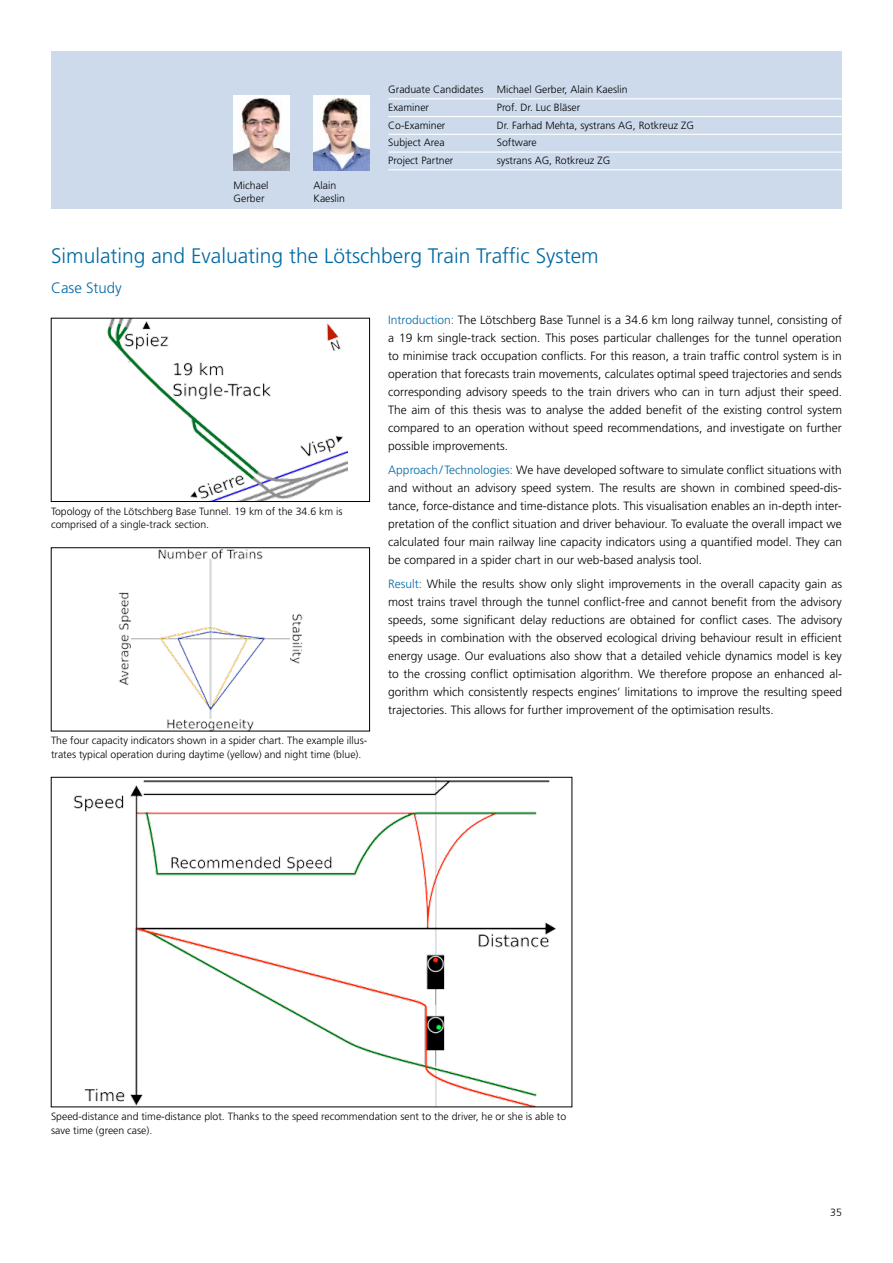
<style>
.page{position:relative;width:893px;height:1263px;background:#fff}
.page>*{position:absolute;margin:0;border:0;box-sizing:border-box;transform-origin:0 0}
.t1{font:300 21px "Frutiger LT Pro";color:#0069a5}
.t2{font:300 15px "Frutiger LT Pro";color:#0069a5}
.t3{font:300 12px/18px "Frutiger LT Pro";color:#000;text-align:justify}
.t4{font:300 10.5px/13.5px "Frutiger LT Pro";color:#000}
.s1{color:#0069a5}
</style>
<div class="page">
<div style="left:51px;top:51px;width:791px;height:157px;background:#cddaeb"></div>
<img style="left:107px;top:320px;width:241px;height:180px">
<div style="left:51px;top:318px;width:319px;height:184px;border:1px solid #000"></div>
<img style="left:118px;top:549px;width:185px;height:180px">
<img style="left:73px;top:779px;width:483px;height:326px">
<hr style="left:388px;top:98px;width:454px;height:1px;background:#fff">
<hr style="left:388px;top:116px;width:454px;height:1px;background:#fff">
<hr style="left:388px;top:134px;width:454px;height:1px;background:#fff">
<hr style="left:388px;top:151px;width:454px;height:2px;background:#fff">
<hr style="left:388px;top:169px;width:454px;height:1px;background:#fff">
<img style="left:234px;top:95px;width:56px;height:75px">
<img style="left:314px;top:95px;width:56px;height:75px">
<p class="t4" style="left:234px;top:178px;width:36px">Michael<br>Gerber</p>
<p class="t4" style="left:314px;top:178px;width:33px">Alain<br>Kaeslin</p>
<p class="t4" style="left:388px;top:83px;width:97px">Graduate Candidates</p>
<p class="t4" style="left:497px;top:83px;width:132px">Michael Gerber, Alain Kaeslin</p>
<p class="t4" style="left:388px;top:101px;width:42px">Examiner</p>
<p class="t4" style="left:497px;top:101px;width:85px">Prof. Dr. Luc Bläser</p>
<p class="t4" style="left:388px;top:118px;width:59px">Co-Examiner</p>
<p class="t4" style="left:497px;top:118px;width:199px">Dr. Farhad Mehta, systrans AG, Rotkreuz ZG</p>
<p class="t4" style="left:388px;top:136px;width:58px">Subject Area</p>
<p class="t4" style="left:497px;top:136px;width:42px">Software</p>
<p class="t4" style="left:388px;top:154px;width:67px">Project Partner</p>
<p class="t4" style="left:497px;top:154px;width:115px">systrans AG, Rotkreuz ZG</p>
<h1 class="t1" style="left:51px;top:243px;width:549px">Simulating and Evaluating the Lötschberg Train Traffic System</h1>
<p class="t2" style="left:51px;top:279px;width:72px">Case Study</p>
<p class="t4" style="left:51px;top:504px;width:293px">Topology of the Lötschberg Base Tunnel. 19 km of the 34.6 km is comprised of a single-track section.</p>
<p class="t4" style="left:51px;top:734px;width:318px">The four capacity indicators shown in a spider chart. The example illus&shy;trates typical operation during daytime (yellow) and night time (blue).</p>
<p class="t3" style="left:388px;top:311px;width:455px"><span class="s1">Introduction:</span> The Lötschberg Base Tunnel is a 34.6 km long railway tunnel, consisting of a 19 km single-track section. This poses particular challenges for the tunnel operation to minimise track occupation conflicts. For this reason, a train traffic control system is in operation that forecasts train movements, calculates optimal speed trajectories and sends corresponding advisory speeds to the train drivers who can in turn adjust their speed.<br>The aim of this thesis was to analyse the added benefit of the existing control system compared to an operation without speed recommendations, and investigate on further possible improvements.</p>
<p class="t3" style="left:388px;top:461px;width:455px"><span class="s1">Approach/Technologies:</span> We have developed software to simulate conflict situations with and without an advisory speed system. The results are shown in combined speed-dis&shy;tance, force-distance and time-distance plots. This visualisation enables an in-depth inter&shy;pretation of the conflict situation and driver behaviour. To evaluate the overall impact we calculated four main railway line capacity indicators using a quantified model. They can be compared in a spider chart in our web-based analysis tool.</p>
<p class="t3" style="left:388px;top:575px;width:455px"><span class="s1">Result:</span> While the results show only slight improvements in the overall capacity gain as most trains travel through the tunnel conflict-free and cannot benefit from the advisory speeds, some significant delay reductions are obtained for conflict cases. The advisory speeds in combination with the observed ecological driving behaviour result in efficient energy usage. Our evaluations also show that a detailed vehicle dynamics model is key to the crossing conflict optimisation algorithm. We therefore propose an enhanced al&shy;gorithm which consistently respects engines‘ limitations to improve the resulting speed trajectories. This allows for further improvement of the optimisation results.</p>
<p class="t4" style="left:51px;top:1110px;width:517px">Speed-distance and time-distance plot. Thanks to the speed recommendation sent to the driver, he or she is able to save time (green case).</p>
<p class="t4" style="left:830px;top:1206px;width:13px">35</p>
</div>
